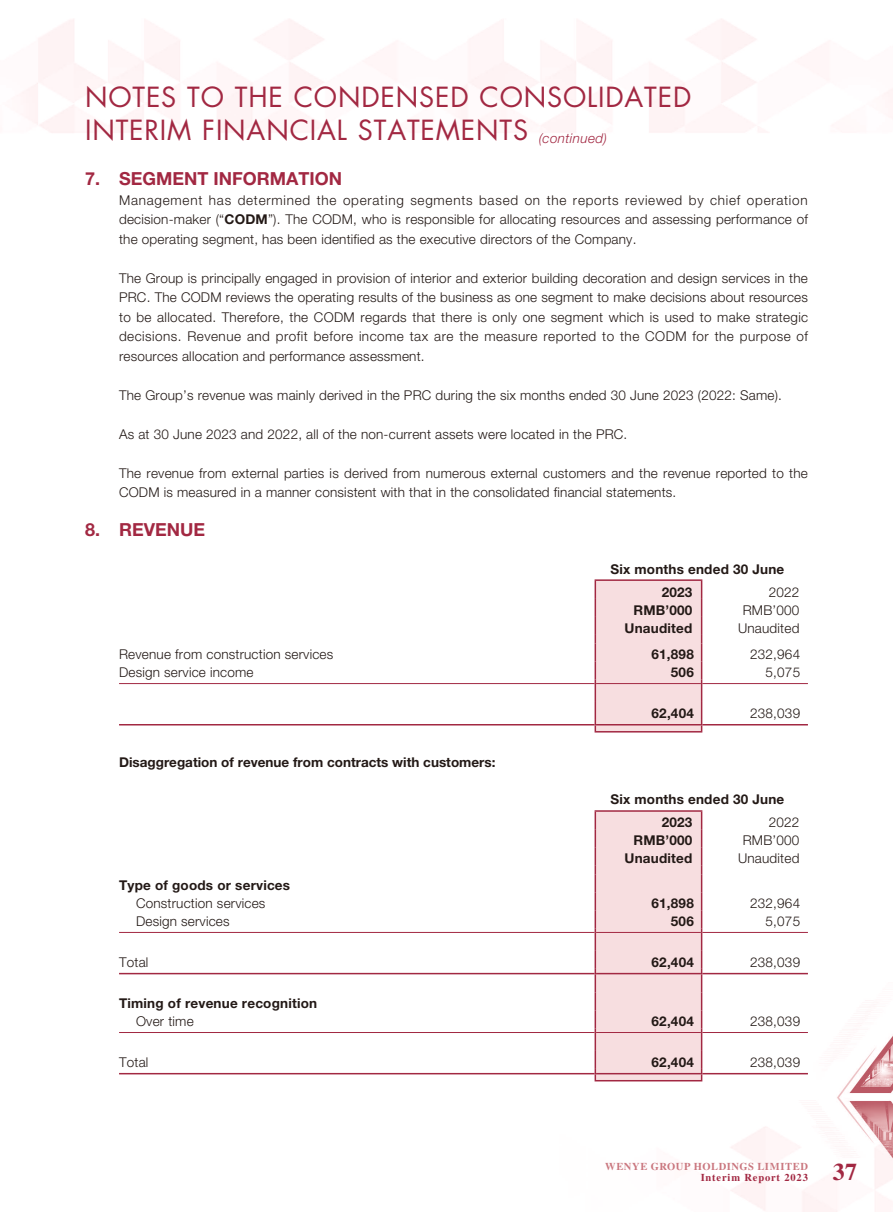
<style>
.page{position:relative;width:893px;height:1212px;background:#fff}
.page>*{position:absolute;margin:0;border:0;box-sizing:border-box;transform-origin:0 0}
.t1{font:27px/33px "Futura Std";letter-spacing:.03em;color:#a22842}
.t2{font:700 24px "Times LT Std";color:#a22842}
.t3{font:700 18px "Helvetica Neue LT Std";color:#a22842}
.t4{font:300 13.5px/19.5px "Helvetica Neue LT Std";letter-spacing:.015em;color:#231916;text-align:justify}
.t5{font:700 13.5px/23px "Helvetica Neue LT Std";letter-spacing:.015em;color:#231916}
.t6{font:700 10.5px "Times LT Std";letter-spacing:.05em;color:#ca777f}
.t7{font:700 10.5px "Times LT Std";letter-spacing:.08em;color:#a22842}
.s1{font-weight:700}
</style>
<div class="page">
<img style="left:22px;top:19px;width:871px;height:1193px">
<div style="left:595px;top:581px;width:107px;height:150px;background:#f7dee0"></div>
<hr style="left:595px;top:731px;width:107px;height:1px;background:#a22842">
<hr style="left:595px;top:579px;width:107px;height:2px;background:#a22842">
<hr style="left:119px;top:683px;width:476px;height:1px;background:#a22842">
<hr style="left:596px;top:683px;width:105px;height:1px;background:#a22842">
<hr style="left:702px;top:683px;width:106px;height:1px;background:#a22842">
<hr style="left:119px;top:724px;width:476px;height:1px;background:#a22842">
<hr style="left:596px;top:724px;width:105px;height:1px;background:#a22842">
<hr style="left:702px;top:724px;width:106px;height:1px;background:#a22842">
<hr style="left:595px;top:810px;width:107px;height:2px;background:#a22842">
<div style="left:595px;top:811px;width:107px;height:270px;background:#f7dee0"></div>
<hr style="left:119px;top:932px;width:476px;height:1px;background:#a22842">
<hr style="left:596px;top:932px;width:105px;height:1px;background:#a22842">
<hr style="left:702px;top:932px;width:106px;height:1px;background:#a22842">
<hr style="left:119px;top:973px;width:476px;height:1px;background:#a22842">
<hr style="left:596px;top:973px;width:105px;height:1px;background:#a22842">
<hr style="left:702px;top:973px;width:106px;height:1px;background:#a22842">
<hr style="left:119px;top:1032px;width:476px;height:1px;background:#a22842">
<hr style="left:596px;top:1032px;width:105px;height:1px;background:#a22842">
<hr style="left:702px;top:1032px;width:106px;height:1px;background:#a22842">
<hr style="left:119px;top:1073px;width:476px;height:1px;background:#a22842">
<hr style="left:596px;top:1073px;width:105px;height:1px;background:#a22842">
<hr style="left:702px;top:1073px;width:106px;height:1px;background:#a22842">
<h1 class="t1" style="left:85px;top:81px;width:608px">NOTES TO THE CONDENSED CONSOLIDATED<br>INTERIM FINANCIAL STATEMENTS <sub>(continued)</sub></h1>
<h3 class="t3" style="left:85px;top:167px;width:258px">7. SEGMENT INFORMATION</h3>
<p class="t4" style="left:119px;top:190px;width:690px">Management has determined the operating segments based on the reports reviewed by chief operation decision-maker (“<span class="s1">CODM</span>”). The CODM, who is responsible for allocating resources and assessing performance of the operating segment, has been identified as the executive directors of the Company.</p>
<p class="t4" style="left:119px;top:268px;width:691px">The Group is principally engaged in provision of interior and exterior building decoration and design services in the PRC. The CODM reviews the operating results of the business as one segment to make decisions about resources to be allocated. Therefore, the CODM regards that there is only one segment which is used to make strategic decisions. Revenue and profit before income tax are the measure reported to the CODM for the purpose of resources allocation and performance assessment.</p>
<p class="t4" style="left:119px;top:385px;width:664px">The Group’s revenue was mainly derived in the PRC during the six months ended 30 June 2023 (2022: Same).</p>
<p class="t4" style="left:119px;top:424px;width:510px">As at 30 June 2023 and 2022, all of the non-current assets were located in the PRC.</p>
<p class="t4" style="left:119px;top:463px;width:690px">The revenue from external parties is derived from numerous external customers and the revenue reported to the<br>CODM is measured in a manner consistent with that in the consolidated financial statements.</p>
<h3 class="t3" style="left:85px;top:518px;width:122px">8. REVENUE</h3>
<p class="t5" style="left:662px;top:557px;width:124px;text-indent:-51px">Six months ended 30 June<br>2023</p>
<p class="t4" style="left:769px;top:582px;width:32px">2022</p>
<p class="t5" style="left:633px;top:598px;width:60px">RMB’000</p>
<p class="t4" style="left:743px;top:600px;width:58px">RMB’000</p>
<p class="t5" style="left:624px;top:616px;width:69px">Unaudited</p>
<p class="t4" style="left:738px;top:618px;width:63px">Unaudited</p>
<p class="t4" style="left:119px;top:644px;width:216px">Revenue from construction services</p>
<p class="t5" style="left:652px;top:642px;width:44px">61,898</p>
<p class="t4" style="left:750px;top:644px;width:52px">232,964</p>
<p class="t4" style="left:119px;top:662px;width:136px">Design service income</p>
<p class="t5" style="left:671px;top:660px;width:24px">506</p>
<p class="t4" style="left:766px;top:662px;width:36px">5,075</p>
<p class="t5" style="left:652px;top:701px;width:44px">62,404</p>
<p class="t4" style="left:750px;top:703px;width:52px">238,039</p>
<p class="t5" style="left:119px;top:750px;width:378px">Disaggregation of revenue from contracts with customers:</p>
<p class="t5" style="left:662px;top:788px;width:124px;text-indent:-51px">Six months ended 30 June<br>2023</p>
<p class="t4" style="left:769px;top:813px;width:32px">2022</p>
<p class="t5" style="left:633px;top:829px;width:60px">RMB’000</p>
<p class="t4" style="left:743px;top:831px;width:58px">RMB’000</p>
<p class="t5" style="left:624px;top:847px;width:69px">Unaudited</p>
<p class="t4" style="left:738px;top:849px;width:63px">Unaudited</p>
<p class="t5" style="left:119px;top:873px;width:173px">Type of goods or services</p>
<p class="t4" style="left:136px;top:893px;width:131px">Construction services</p>
<p class="t5" style="left:652px;top:891px;width:44px">61,898</p>
<p class="t4" style="left:750px;top:893px;width:52px">232,964</p>
<p class="t4" style="left:136px;top:911px;width:95px">Design services</p>
<p class="t5" style="left:671px;top:909px;width:24px">506</p>
<p class="t4" style="left:766px;top:911px;width:36px">5,075</p>
<p class="t4" style="left:119px;top:952px;width:31px">Total</p>
<p class="t5" style="left:652px;top:950px;width:44px">62,404</p>
<p class="t4" style="left:750px;top:952px;width:52px">238,039</p>
<p class="t5" style="left:119px;top:991px;width:200px">Timing of revenue recognition</p>
<p class="t4" style="left:136px;top:1011px;width:59px">Over time</p>
<p class="t5" style="left:652px;top:1009px;width:44px">62,404</p>
<p class="t4" style="left:750px;top:1011px;width:52px">238,039</p>
<p class="t4" style="left:119px;top:1052px;width:31px">Total</p>
<p class="t5" style="left:652px;top:1050px;width:44px">62,404</p>
<p class="t4" style="left:750px;top:1052px;width:52px">238,039</p>
<p class="t6" style="left:605px;top:1160px;width:204px">WENYE GROUP HOLDINGS LIMITED</p>
<p class="t7" style="left:701px;top:1171px;width:109px">Interim Report 2023</p>
<h2 class="t2" style="left:833px;top:1157px;width:26px">37</h2>
</div>
